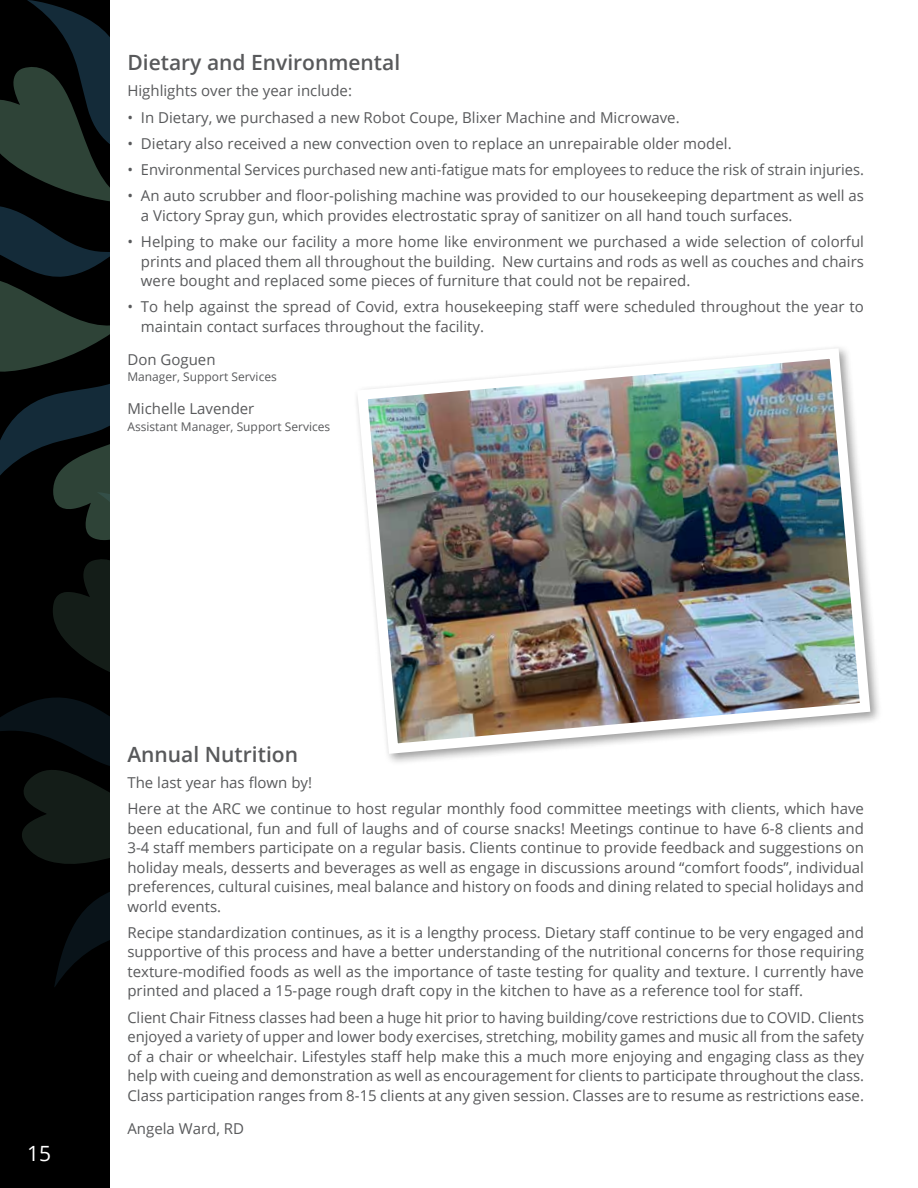
<style>
.page{position:relative;width:918px;height:1188px;background:#fff}
.page>*{position:absolute;margin:0;border:0;box-sizing:border-box;transform-origin:0 0}
.t1{font:600 21px "Open Sans";color:#58595b}
.t2{font:21px "Open Sans";color:#fff}
.t3{font:15px/19.5px "Open Sans";color:#58595b;text-align:justify}
.t4{font:12px "Open Sans";color:#58595b}
</style>
<div class="page">
<img style="left:356px;top:347px;width:520px;height:412px">
<div style="left:0;top:0;width:109px;height:1188px;background:#000"></div>
<svg style="left:0;top:0;width:109px;height:987px"></svg>
<h1 class="t1" style="left:127px;top:48px;width:274px">Dietary and Environmental</h1>
<p class="t3" style="left:127px;top:81px;width:226px">Highlights over the year include:</p>
<p class="t3" style="left:127px;top:107px;width:554px">• In Dietary, we purchased a new Robot Coupe, Blixer Machine and Microwave.</p>
<p class="t3" style="left:127px;top:133px;width:606px">• Dietary also received a new convection oven to replace an unrepairable older model.</p>
<p class="t3" style="left:127px;top:159px;width:738px">• Environmental Services purchased new anti-fatigue mats for employees to reduce the risk of strain injuries.</p>
<p class="t3" style="left:141px;top:186px;width:725px;text-indent:-14px">• An auto scrubber and floor-polishing machine was provided to our housekeeping department as well as a Victory Spray gun, which provides electrostatic spray of sanitizer on all hand touch surfaces.</p>
<p class="t3" style="left:141px;top:231px;width:725px;text-indent:-14px">• Helping to make our facility a more home like environment we purchased a wide selection of colorful prints and placed them all throughout the building. New curtains and rods as well as couches and chairs were bought and replaced some pieces of furniture that could not be repaired.</p>
<p class="t3" style="left:141px;top:297px;width:725px;text-indent:-14px">• To help against the spread of Covid, extra housekeeping staff were scheduled throughout the year to maintain contact surfaces throughout the facility.</p>
<p class="t3" style="left:127px;top:349px;width:90px">Don Goguen</p>
<p class="t4" style="left:127px;top:369px;width:151px">Manager, Support Services</p>
<p class="t3" style="left:127px;top:399px;width:129px">Michelle Lavender</p>
<p class="t4" style="left:127px;top:418px;width:204px">Assistant Manager, Support Services</p>
<h1 class="t2" style="left:27px;top:1139px;width:26px">15</h1>
<h1 class="t1" style="left:127px;top:739px;width:172px">Annual Nutrition</h1>
<p class="t3" style="left:127px;top:769px;width:738px;line-height:26.2px">The last year has flown by!<br>Here at the ARC we continue to host regular monthly food committee meetings with clients, which have</p>
<p class="t3" style="left:127px;top:818px;width:738px">been educational, fun and full of laughs and of course snacks! Meetings continue to have 6-8 clients and 3-4 staff members participate on a regular basis. Clients continue to provide feedback and suggestions on holiday meals, desserts and beverages as well as engage in discussions around “comfort foods”, individual preferences, cultural cuisines, meal balance and history on foods and dining related to special holidays and world events.</p>
<p class="t3" style="left:127px;top:922px;width:738px">Recipe standardization continues, as it is a lengthy process. Dietary staff continue to be very engaged and supportive of this process and have a better understanding of the nutritional concerns for those requiring texture-modified foods as well as the importance of taste testing for quality and texture. I currently have printed and placed a 15-page rough draft copy in the kitchen to have as a reference tool for staff.</p>
<p class="t3" style="left:127px;top:1007px;width:738px">Client Chair Fitness classes had been a huge hit prior to having building/cove restrictions due to COVID. Clients enjoyed a variety of upper and lower body exercises, stretching, mobility games and music all from the safety of a chair or wheelchair. Lifestyles staff help make this a much more enjoying and engaging class as they help with cueing and demonstration as well as encouragement for clients to participate throughout the class.<br>Class participation ranges from 8-15 clients at any given session. Classes are to resume as restrictions ease.</p>
<p class="t3" style="left:127px;top:1118px;width:118px">Angela Ward, RD</p>
</div>
